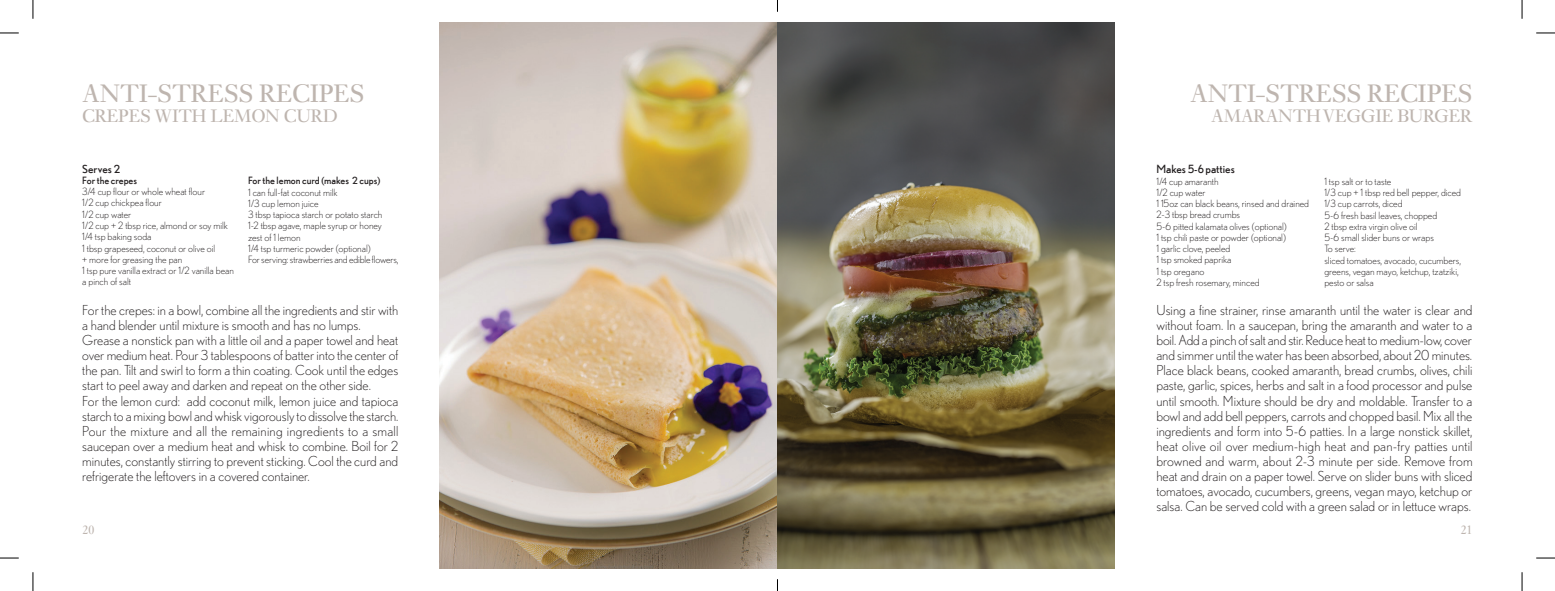
<style>
.page{position:relative;width:1555px;height:591px;background:#fff}
.page>*{position:absolute;margin:0;border:0;box-sizing:border-box;transform-origin:0 0}
.t1{font:26.25px "Ehrhardt";letter-spacing:-.01em;color:#beb5af}
.t2{font:18.75px "Ehrhardt";letter-spacing:-.01em;color:#beb5af}
.t3{font:300 13.75px/15px "Nobel";color:#231f20;text-align:justify}
.t4{font:12.5px "Ehrhardt";color:#beb5af}
.t5{font:11.25px "Nobel";color:#231f20}
.t6{font:300 10px/11.2px "Nobel";color:#231f20}
.t7{font:10px "Nobel";color:#231f20}
</style>
<div class="page">
<img style="left:440px;top:22px;width:674px;height:546px">
<svg style="left:0;top:32px;width:19px;height:2px"></svg>
<svg style="left:1536px;top:32px;width:18px;height:2px"></svg>
<svg style="left:0;top:557px;width:19px;height:1px"></svg>
<svg style="left:1536px;top:557px;width:18px;height:1px"></svg>
<svg style="left:32px;top:0;width:2px;height:19px"></svg>
<svg style="left:32px;top:572px;width:2px;height:18px"></svg>
<svg style="left:1521px;top:0;width:1px;height:19px"></svg>
<svg style="left:1521px;top:572px;width:1px;height:18px"></svg>
<h1 class="t1" style="left:82px;top:78px;width:284px">ANTI-STRESS RECIPES</h1>
<h2 class="t2" style="left:82px;top:105px;width:257px">CREPES WITH LEMON CURD</h2>
<p class="t5" style="left:82px;top:162px;width:39px">Serves 2</p>
<p class="t7" style="left:82px;top:174px;width:56px">For the crepes</p>
<p class="t6" style="left:82px;top:186px;width:153px">3/4 cup flour or whole wheat flour<br>1/2 cup chickpea flour<br>1/2 cup water<br>1/2 cup + 2 tbsp rice, almond or soy milk<br>1/4 tsp baking soda<br>1 tbsp grapeseed, coconut or olive oil<br>+ more for greasing the pan<br>1 tsp pure vanilla extract or 1/2 vanilla bean a pinch of salt</p>
<p class="t3" style="left:82px;top:302px;width:317px;text-align:left">For the crepes: in a bowl, combine all the ingredients and stir with a hand blender until mixture is smooth and has no lumps.<br>Grease a nonstick pan with a little oil and a paper towel and heat over medium heat. Pour 3 tablespoons of batter into the center of the pan. Tilt and swirl to form a thin coating. Cook until the edges start to peel away and darken and repeat on the other side.<br>For the lemon curd: add coconut milk, lemon juice and tapioca starch to a mixing bowl and whisk vigorously to dissolve the starch.<br>Pour the mixture and all the remaining ingredients to a small saucepan over a medium heat and whisk to combine. Boil for 2 minutes, constantly stirring to prevent sticking. Cool the curd and refrigerate the leftovers in a covered container.</p>
<p class="t7" style="left:248px;top:175px;width:134px">For the lemon curd (makes 2 cups)</p>
<p class="t6" style="left:248px;top:186px;width:152px">1 can full-fat coconut milk<br>1/3 cup lemon juice<br>3 tbsp tapioca starch or potato starch<br>1-2 tbsp agave, maple syrup or honey zest of 1 lemon<br>1/4 tsp turmeric powder (optional)<br>For serving: strawberries and edible flowers,</p>
<h1 class="t1" style="left:1190px;top:78px;width:284px">ANTI-STRESS RECIPES</h1>
<h2 class="t2" style="left:1210px;top:105px;width:263px">AMARANTH VEGGIE BURGER</h2>
<p class="t5" style="left:1156px;top:163px;width:80px">Makes 5-6 patties</p>
<p class="t6" style="left:1156px;top:175px;width:154px">1/4 cup amaranth<br>1/2 cup water<br>1 15oz can black beans, rinsed and drained<br>2-3 tbsp bread crumbs<br>5-6 pitted kalamata olives (optional)<br>1 tsp chili paste or powder (optional)<br>1 garlic clove, peeled<br>1 tsp smoked paprika<br>1 tsp oregano<br>2 tsp fresh rosemary, minced</p>
<p class="t6" style="left:1324px;top:175px;width:138px">1 tsp salt or to taste<br>1/3 cup + 1 tbsp red bell pepper, diced<br>1/3 cup carrots, diced<br>5-6 fresh basil leaves, chopped<br>2 tbsp extra virgin olive oil<br>5-6 small slider buns or wraps<br>To serve:<br>sliced tomatoes, avocado, cucumbers, greens, vegan mayo, ketchup, tzatziki, pesto or salsa</p>
<p class="t3" style="left:1156px;top:302px;width:318px">Using a fine strainer, rinse amaranth until the water is clear and without foam. In a saucepan, bring the amaranth and water to a boil. Add a pinch of salt and stir. Reduce heat to medium-low, cover and simmer until the water has been absorbed, about 20 minutes.<br>Place black beans, cooked amaranth, bread crumbs, olives, chili paste, garlic, spices, herbs and salt in a food processor and pulse until smooth. Mixture should be dry and moldable. Transfer to a bowl and add bell peppers, carrots and chopped basil. Mix all the ingredients and form into 5-6 patties. In a large nonstick skillet, heat olive oil over medium-high heat and pan-fry patties until browned and warm, about 2-3 minute per side. Remove from heat and drain on a paper towel. Serve on slider buns with sliced tomatoes, avocado, cucumbers, greens, vegan mayo, ketchup or salsa. Can be served cold with a green salad or in lettuce wraps.</p>
<p class="t4" style="left:83px;top:522px;width:13px">20</p>
<p class="t4" style="left:1460px;top:522px;width:13px">21</p>
</div>
